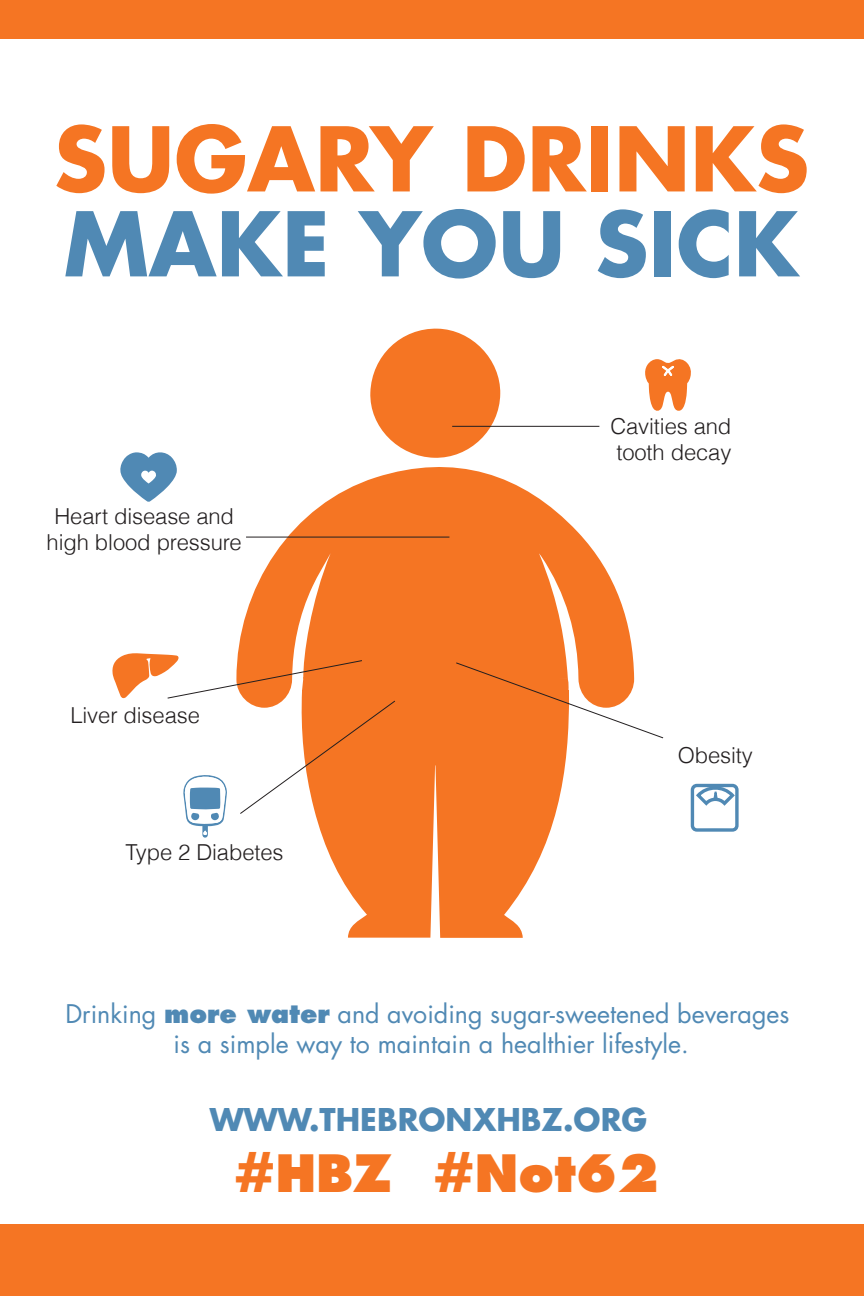
<style>
.page{position:relative;width:864px;height:1296px;background:#fff}
.page>*{position:absolute;margin:0;border:0;box-sizing:border-box;transform-origin:0 0}
.t1{font:700 86.6px "Futura";color:#f57523}
.t2{font:700 86.6px "Futura";color:#5089b4}
.t3{font:800 50px "Futura";color:#f57523}
.t4{font:700 30.5px "Futura";color:#5089b4}
.t5{font:25px/30px "Futura";color:#5089b4;text-align:center}
.t6{font:300 22px/26.4px "Helvetica";letter-spacing:-.005em;color:#231f20}
.s1{font-weight:800}
</style>
<div class="page">
<div style="left:0;top:0;width:864px;height:39px;background:#f57523"></div>
<div style="left:0;top:1225px;width:864px;height:71px;background:#f57523"></div>
<svg style="left:120px;top:452px;width:57px;height:50px"></svg>
<svg style="left:645px;top:359px;width:46px;height:52px"></svg>
<svg style="left:238px;top:467px;width:395px;height:186px;fill:#f57523"></svg>
<svg style="left:323px;top:838px;width:225px;height:100px;fill:#f57523"></svg>
<svg style="left:370px;top:328px;width:131px;height:130px"></svg>
<svg style="left:690px;top:783px;width:49px;height:49px"></svg>
<hr style="left:246px;top:537px;width:203px;height:1px;background:#231f20">
<hr style="left:452px;top:426px;width:147px;height:1px;background:#231f20">
<svg style="left:112px;top:653px;width:552px;height:185px"></svg>
<h1 class="t1" style="left:54px;top:99px;width:757px">SUGARY DRINKS</h1>
<h1 class="t2" style="left:64px;top:184px;width:737px">MAKE YOU SICK</h1>
<p class="t6" style="left:47px;top:503px;width:197px;text-align:center">Heart disease and high blood pressure</p>
<p class="t6" style="left:70px;top:702px;width:131px">Liver disease</p>
<p class="t6" style="left:126px;top:839px;width:160px">Type 2 Diabetes</p>
<p class="t6" style="left:610px;top:412px;width:123px">Cavities and tooth decay</p>
<p class="t6" style="left:678px;top:741px;width:77px">Obesity</p>
<p class="t5" style="left:65px;top:998px;width:726px">Drinking <span class="s1">more water</span> and avoiding sugar-sweetened beverages is a simple way to maintain a healthier lifestyle.</p>
<p class="t4" style="left:210px;top:1099px;width:439px">WWW.THEBRONXHBZ.ORG</p>
<h2 class="t3" style="left:234px;top:1143px;width:427px">#HBZ #Not62</h2>
</div>
